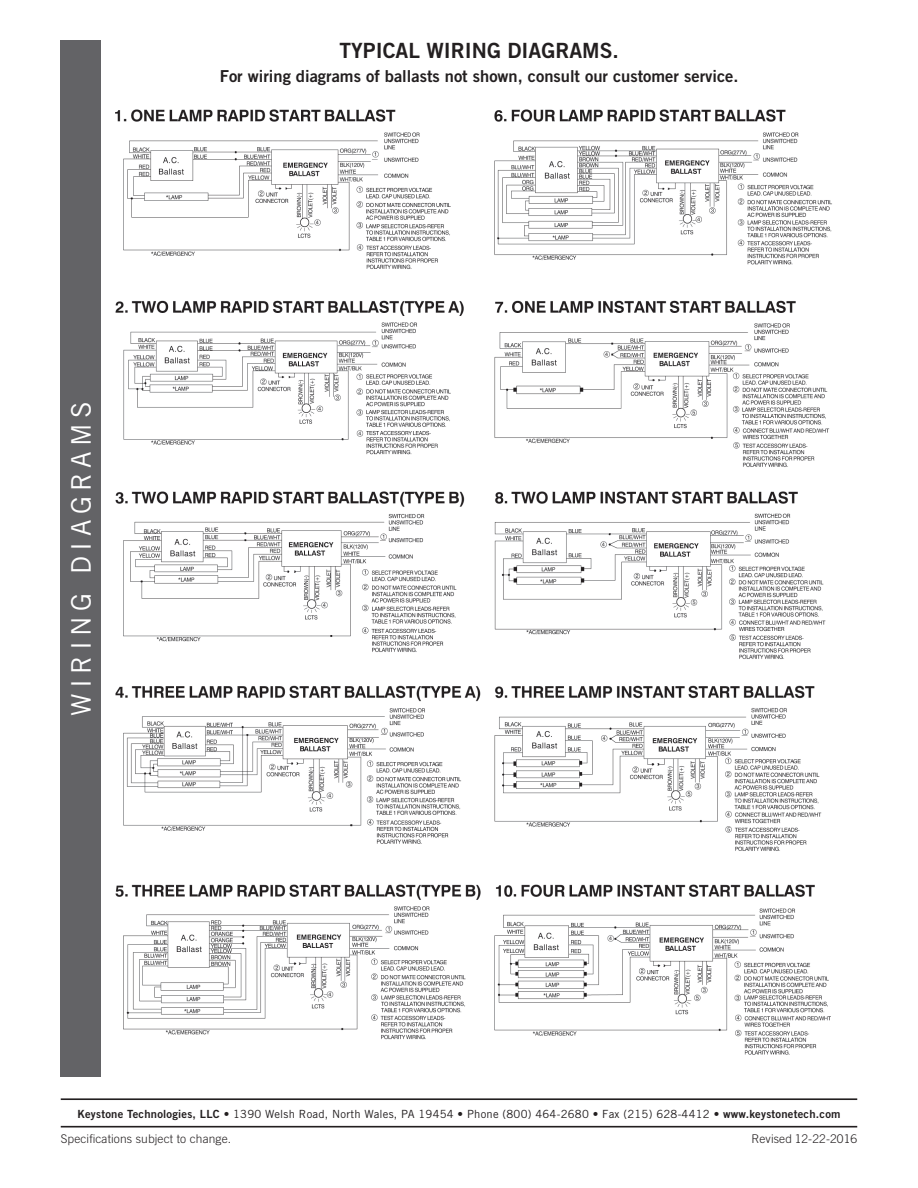
<style>
.page{position:relative;width:918px;height:1188px;background:#fff}
.page>*{position:absolute;margin:0;border:0;box-sizing:border-box;transform-origin:0 0}
.t1{font:27px "Trade Gothic";letter-spacing:.2em;color:#fff}
.t2{font:21px "Trade Gothic Bold Two";color:#231f20}
.t3{font:16.5px "Trade Gothic Bold Two";color:#231f20}
.t4{font:300 12px "Trade Gothic";letter-spacing:.01em;color:#231f20}
.t5{font:11.25px "Trade Gothic";letter-spacing:.02em;color:#231f20}
.s1{font-family:"Trade Gothic Bold Two"}
</style>
<div class="page">
<img style="left:115px;top:109px;width:717px;height:946px">
<div style="left:61px;top:40px;width:40px;height:1037px;background:#636366"></div>
<hr style="left:61px;top:1126px;width:796px;height:2px;background:#231f20">
<hr style="left:61px;top:1098px;width:796px;height:2px;background:#231f20">
<p class="t1" style="left:65px;top:716px;width:316px;rotate:-90deg">WIRING DIAGRAMS</p>
<p class="t2" style="left:340px;top:37px;width:281px">TYPICAL WIRING DIAGRAMS.</p>
<p class="t3" style="left:220px;top:65px;width:520px">For wiring diagrams of ballasts not shown, consult our customer service.</p>
<p class="t5" style="left:77px;top:1107px;width:765px"><span class="s1">Keystone Technologies, LLC •</span> 1390 Welsh Road, North Wales, PA 19454 • Phone (800) 464-2680 <span class="s1">•</span> Fax (215) 628-4412 <span class="s1">• www.keystonetech.com</span></p>
<p class="t4" style="left:61px;top:1132px;width:172px">Specifications subject to change.</p>
<p class="t4" style="left:751px;top:1132px;width:107px">Revised 12-22-2016</p>
</div>
